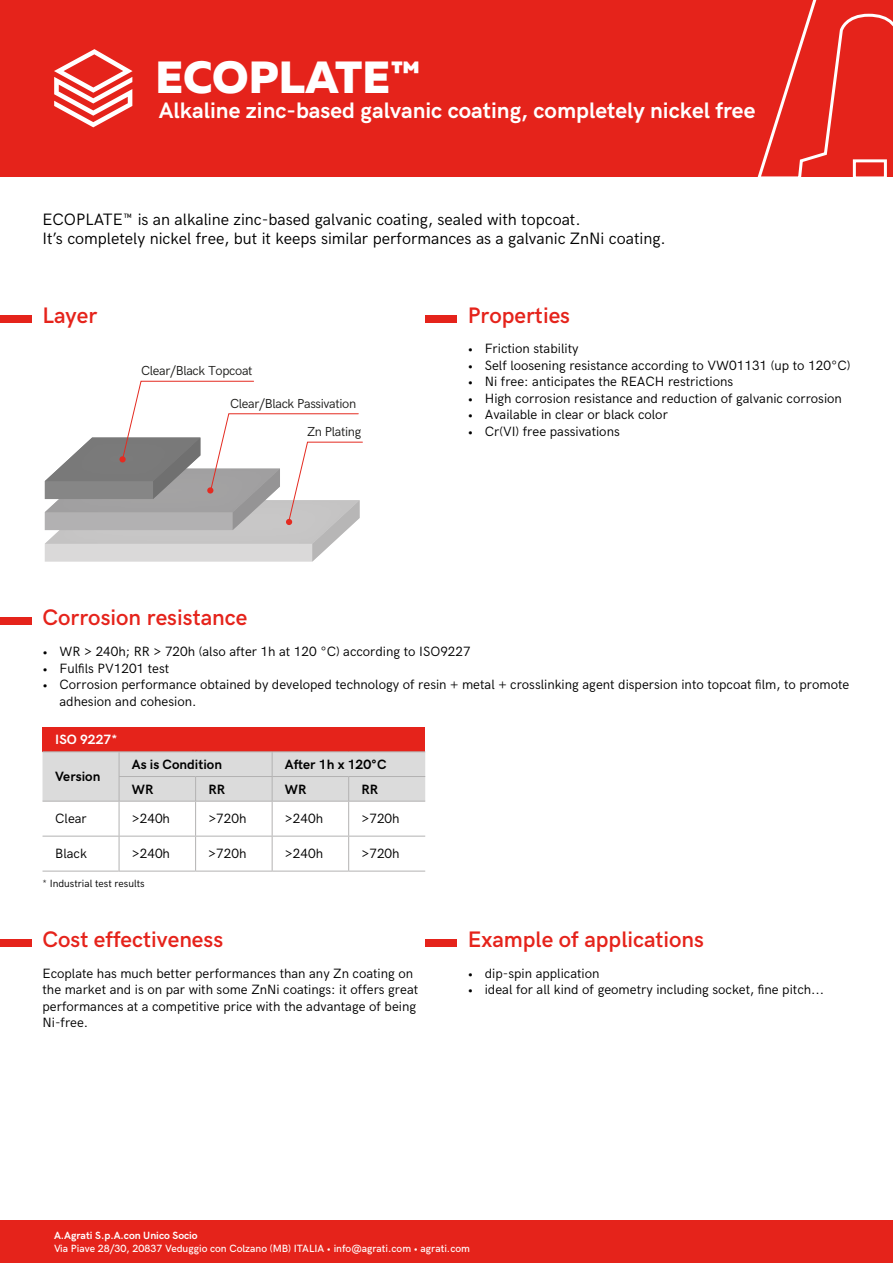
<style>
.page{position:relative;width:893px;height:1263px;background:#fff}
.page>*{position:absolute;margin:0;border:0;box-sizing:border-box;transform-origin:0 0}
.t1{font:800 45px "Muller";color:#fff}
.t2{font:600 22.5px "HK Grotesk";color:#e5231b}
.t3{font:700 22.5px "HK Grotesk";color:#fff}
.t4{font:16.5px/19.8px "HK Grotesk";color:#000}
.t5{font:13.5px/16.5px "HK Grotesk";color:#000}
.t6{font:700 13.5px "HK Grotesk";color:#000}
.t7{font:700 13.5px "HK Grotesk";color:#fff}
.t8{font:13.05px "HK Grotesk";letter-spacing:-.025em;color:#1e1e1c}
.t9{font:500 10.5px "HK Grotesk";color:#fff}
.t10{font:700 10.5px "HK Grotesk";color:#fff}
.t11{font:10.5px "HK Grotesk";color:#000}
</style>
<div class="page">
<div style="left:0;top:0;width:893px;height:176px;background:#e5231b"></div>
<div style="left:0;top:1220px;width:893px;height:43px;background:#e5231b"></div>
<svg style="left:54px;top:49px;width:79px;height:78px"></svg>
<svg style="left:755px;top:0;width:138px;height:177px"></svg>
<svg style="left:45px;top:381px;width:318px;height:181px"></svg>
<div style="left:43px;top:727px;width:382px;height:25px;background:#e5231b"></div>
<hr style="left:119px;top:801px;width:1px;height:35px;background:#b3b2b2">
<hr style="left:195px;top:801px;width:1px;height:35px;background:#b3b2b2">
<hr style="left:272px;top:801px;width:1px;height:35px;background:#b3b2b2">
<hr style="left:348px;top:801px;width:1px;height:35px;background:#b3b2b2">
<hr style="left:43px;top:836px;width:76px;height:1px;background:#b3b2b2">
<hr style="left:119px;top:836px;width:77px;height:1px;background:#b3b2b2">
<hr style="left:119px;top:836px;width:1px;height:35px;background:#b3b2b2">
<hr style="left:196px;top:836px;width:76px;height:1px;background:#b3b2b2">
<hr style="left:195px;top:836px;width:1px;height:35px;background:#b3b2b2">
<hr style="left:272px;top:836px;width:77px;height:1px;background:#b3b2b2">
<hr style="left:272px;top:836px;width:1px;height:35px;background:#b3b2b2">
<hr style="left:349px;top:836px;width:76px;height:1px;background:#b3b2b2">
<hr style="left:348px;top:836px;width:1px;height:35px;background:#b3b2b2">
<hr style="left:119px;top:871px;width:77px;height:1px;background:#b3b2b2">
<hr style="left:196px;top:871px;width:76px;height:1px;background:#b3b2b2">
<hr style="left:272px;top:871px;width:77px;height:1px;background:#b3b2b2">
<hr style="left:349px;top:871px;width:76px;height:1px;background:#b3b2b2">
<hr style="left:43px;top:871px;width:76px;height:1px;background:#b3b2b2">
<hr style="left:43px;top:751px;width:76px;height:1px;background:#b3b2b2">
<hr style="left:43px;top:801px;width:76px;height:1px;background:#b3b2b2">
<hr style="left:119px;top:751px;width:77px;height:1px;background:#b3b2b2">
<hr style="left:196px;top:751px;width:76px;height:1px;background:#b3b2b2">
<hr style="left:272px;top:751px;width:77px;height:1px;background:#b3b2b2">
<hr style="left:349px;top:751px;width:76px;height:1px;background:#b3b2b2">
<div style="left:43px;top:752px;width:382px;height:49px;background:#dbdbdb"></div>
<hr style="left:119px;top:801px;width:77px;height:1px;background:#b3b2b2">
<hr style="left:196px;top:801px;width:76px;height:1px;background:#b3b2b2">
<hr style="left:272px;top:801px;width:77px;height:1px;background:#b3b2b2">
<hr style="left:349px;top:801px;width:76px;height:1px;background:#b3b2b2">
<div style="left:0;top:939px;width:31px;height:8px;background:#e5231b"></div>
<div style="left:425px;top:939px;width:31px;height:8px;background:#e5231b"></div>
<div style="left:425px;top:315px;width:31px;height:7px;background:#e5231b"></div>
<div style="left:0;top:617px;width:31px;height:8px;background:#e5231b"></div>
<div style="left:0;top:315px;width:31px;height:7px;background:#e5231b"></div>
<h1 class="t1" style="left:156px;top:48px;width:267px">ECOPLATE™</h1>
<h2 class="t3" style="left:159px;top:93px;width:598px">Alkaline zinc-based galvanic coating, completely nickel free</h2>
<p class="t4" style="left:43px;top:208px;width:625px">ECOPLATE™ is an alkaline zinc-based galvanic coating, sealed with topcoat.<br>It’s completely nickel free, but it keeps similar performances as a galvanic ZnNi coating.</p>
<h2 class="t2" style="left:43px;top:298px;width:56px">Layer</h2>
<p class="t8" style="left:141px;top:360px;width:113px">Clear/Black Topcoat</p>
<p class="t8" style="left:230px;top:394px;width:128px">Clear/Black Passivation</p>
<p class="t8" style="left:307px;top:422px;width:56px">Zn Plating</p>
<h2 class="t2" style="left:43px;top:601px;width:206px">Corrosion resistance</h2>
<h2 class="t2" style="left:468px;top:298px;width:104px">Properties</h2>
<p class="t5" style="left:468px;top:339px;width:112px">• Friction stability</p>
<p class="t5" style="left:468px;top:356px;width:384px">• Self loosening resistance according to VW01131 (up to 120°C)</p>
<p class="t5" style="left:468px;top:372px;width:267px">• Ni free: anticipates the REACH restrictions</p>
<p class="t5" style="left:468px;top:389px;width:376px">• High corrosion resistance and reduction of galvanic corrosion</p>
<p class="t5" style="left:468px;top:405px;width:202px">• Available in clear or black color</p>
<p class="t5" style="left:468px;top:422px;width:154px">• Cr(VI) free passivations</p>
<p class="t5" style="left:43px;top:642px;width:430px">• WR &gt; 240h; RR &gt; 720h (also after 1h at 120 °C) according to ISO9227</p>
<p class="t5" style="left:43px;top:659px;width:128px">• Fulfils PV1201 test</p>
<p class="t5" style="left:60px;top:675px;width:791px;text-indent:-17px">• Corrosion performance obtained by developed technology of resin + metal + crosslinking agent dispersion into topcoat film, to promote adhesion and cohesion.</p>
<p class="t7" style="left:55px;top:729px;width:64px">ISO 9227*</p>
<p class="t6" style="left:55px;top:766px;width:47px">Version</p>
<p class="t6" style="left:132px;top:754px;width:92px">As is Condition</p>
<p class="t6" style="left:285px;top:754px;width:103px">After 1h x 120°C</p>
<p class="t6" style="left:132px;top:779px;width:23px">WR</p>
<p class="t6" style="left:208px;top:779px;width:18px">RR</p>
<p class="t6" style="left:285px;top:779px;width:23px">WR</p>
<p class="t6" style="left:361px;top:779px;width:18px">RR</p>
<p class="t5" style="left:55px;top:809px;width:33px">Clear</p>
<p class="t5" style="left:132px;top:809px;width:40px">&gt;240h</p>
<p class="t5" style="left:208px;top:809px;width:40px">&gt;720h</p>
<p class="t5" style="left:285px;top:809px;width:40px">&gt;240h</p>
<p class="t5" style="left:361px;top:809px;width:40px">&gt;720h</p>
<p class="t5" style="left:55px;top:844px;width:33px">Black</p>
<p class="t5" style="left:132px;top:844px;width:40px">&gt;240h</p>
<p class="t5" style="left:208px;top:844px;width:40px">&gt;720h</p>
<p class="t5" style="left:285px;top:844px;width:40px">&gt;240h</p>
<p class="t5" style="left:361px;top:844px;width:40px">&gt;720h</p>
<p class="t11" style="left:43px;top:876px;width:104px">* Industrial test results</p>
<h2 class="t2" style="left:43px;top:922px;width:182px">Cost effectiveness</h2>
<h2 class="t2" style="left:468px;top:922px;width:238px">Example of applications</h2>
<p class="t5" style="left:43px;top:964px;width:377px">Ecoplate has much better performances than any Zn coating on the market and is on par with some ZnNi coatings: it offers great performances at a competitive price with the advantage of being Ni-free.</p>
<p class="t5" style="left:468px;top:964px;width:133px">• dip-spin application</p>
<p class="t5" style="left:468px;top:980px;width:358px">• ideal for all kind of geometry including socket, fine pitch...</p>
<p class="t10" style="left:54px;top:1227px;width:145px">A.Agrati S.p.A.con Unico Socio</p>
<p class="t9" style="left:54px;top:1241px;width:417px">Via Piave 28/30, 20837 Veduggio con Colzano (MB) ITALIA • info@agrati.com • agrati.com</p>
</div>
